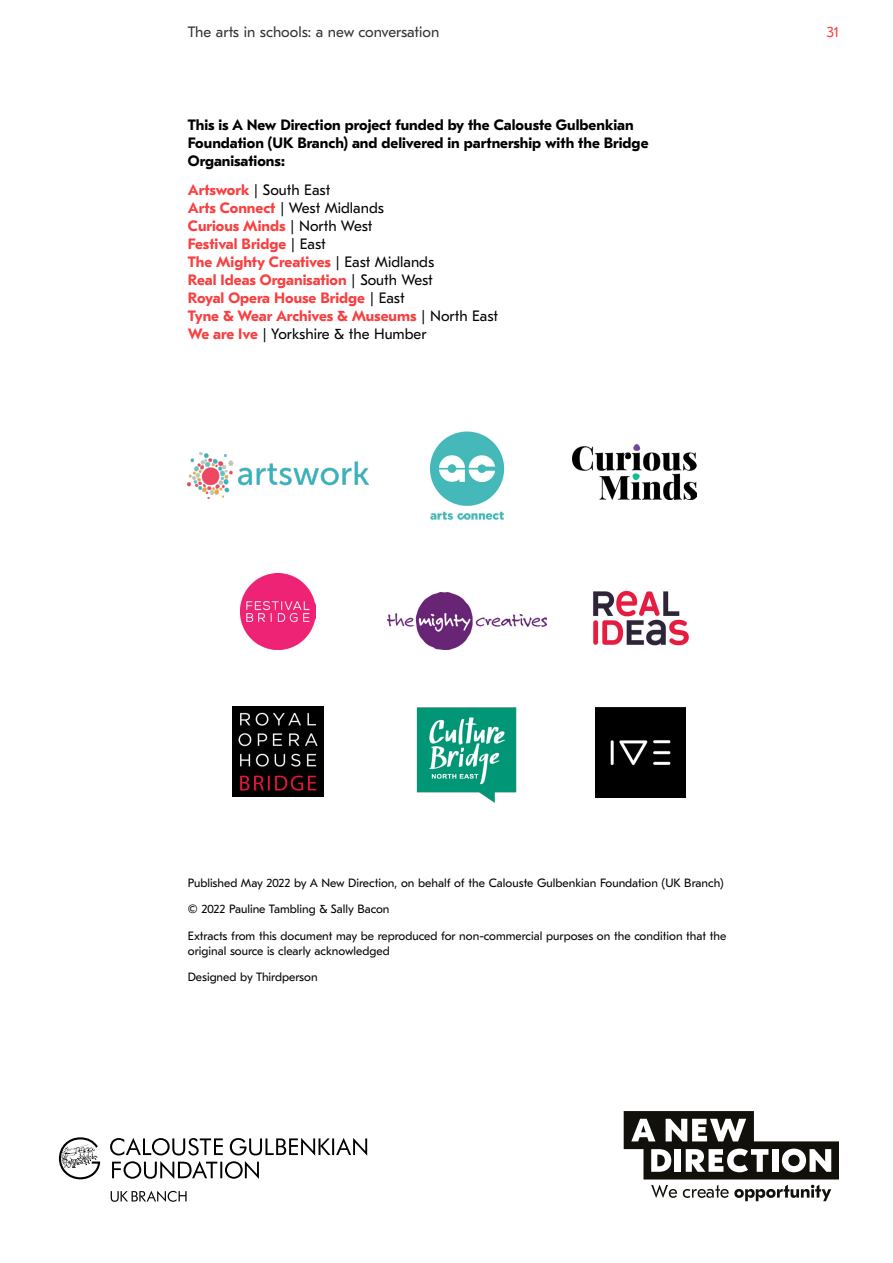
<style>
.page{position:relative;width:893px;height:1263px;background:#fff}
.page>*{position:absolute;margin:0;border:0;box-sizing:border-box;transform-origin:0 0}
.Body{font:700 15px "GT Eesti Text";color:#f93f40}
.Body-2{font:700 15px/18px "GT Eesti Text";color:#000}
.Body-3{font:15px "GT Eesti Text";color:#000}
.t1{font:15px "GT Eesti Text";color:#35312e}
.t2{font:15px "GT Eesti Text";color:#f93f40}
.Body-4{font:12px/15px "GT Eesti Text";color:#000}
.s1{font-weight:700;color:#f93f40}
.s2{font-weight:400;color:#000}
</style>
<div class="page">
<svg style="left:651px;top:1185px;width:26px;height:13px"></svg>
<svg style="left:683px;top:1185px;width:148px;height:16px"></svg>
<svg style="left:624px;top:1111px;width:215px;height:68px"></svg>
<svg style="left:110px;top:1138px;width:257px;height:41px"></svg>
<svg style="left:111px;top:1191px;width:76px;height:11px"></svg>
<svg style="left:59px;top:1137px;width:41px;height:42px"></svg>
<img style="left:430px;top:431px;width:75px;height:89px">
<img style="left:188px;top:452px;width:180px;height:47px">
<img style="left:573px;top:444px;width:124px;height:55px">
<img style="left:240px;top:574px;width:76px;height:76px">
<img style="left:596px;top:708px;width:90px;height:90px">
<img style="left:593px;top:590px;width:96px;height:56px">
<img style="left:233px;top:706px;width:90px;height:90px">
<img style="left:388px;top:593px;width:158px;height:57px">
<img style="left:416px;top:707px;width:101px;height:96px">
<p class="t1" style="left:188px;top:23px;width:253px">The arts in schools: a new conversation</p>
<p class="t2" style="left:827px;top:23px;width:14px">31</p>
<p class="Body-2" style="left:188px;top:116px;width:462px">This is A New Direction project funded by the Calouste Gulbenkian<br>Foundation (UK Branch) and delivered in partnership with the Bridge<br>Organisations:</p>
<p class="Body-3" style="left:188px;top:181px;width:144px"><span class="s1">Artswork</span> | South East</p>
<p class="Body-3" style="left:188px;top:199px;width:198px"><span class="s1">Arts Connect</span> | West Midlands</p>
<p class="Body" style="left:188px;top:218px;width:186px">Curious Minds <span class="s2">| North West</span></p>
<p class="Body" style="left:188px;top:236px;width:140px">Festival Bridge <span class="s2">| East</span></p>
<p class="Body" style="left:188px;top:254px;width:248px">The Mighty Creatives <span class="s2">| East Midlands</span></p>
<p class="Body" style="left:188px;top:272px;width:247px">Real Ideas Organisation <span class="s2">| South West</span></p>
<p class="Body" style="left:188px;top:290px;width:218px">Royal Opera House Bridge <span class="s2">| East</span></p>
<p class="Body" style="left:188px;top:308px;width:312px">Tyne &amp; Wear Archives &amp; Museums <span class="s2">| North East</span></p>
<p class="Body-3" style="left:188px;top:325px;width:240px"><span class="s1">We are Ive</span> | Yorkshire &amp; the Humber</p>
<p class="Body-4" style="left:188px;top:876px;width:537px">Published May 2022 by A New Direction, on behalf of the Calouste Gulbenkian Foundation (UK Branch)</p>
<p class="Body-4" style="left:188px;top:902px;width:203px">© 2022 Pauline Tambling &amp; Sally Bacon</p>
<p class="Body-4" style="left:188px;top:928px;width:540px">Extracts from this document may be reproduced for non-commercial purposes on the condition that the original source is clearly acknowledged</p>
<p class="Body-4" style="left:188px;top:969px;width:131px">Designed by Thirdperson</p>
</div>
